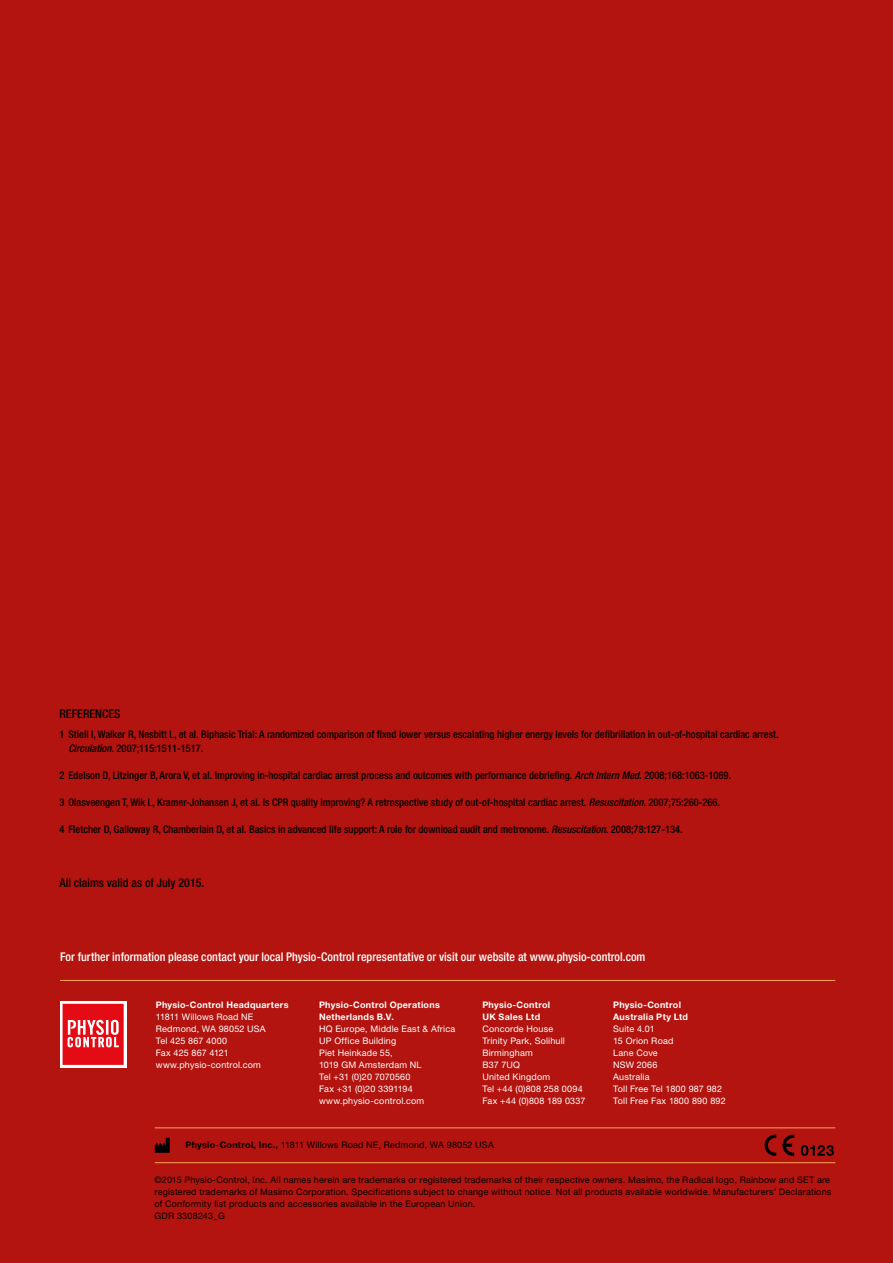
<style>
.page{position:relative;width:893px;height:1263px;background:#b4140f}
.page>*{position:absolute;margin:0;border:0;box-sizing:border-box;transform-origin:0 0}
.t1{font:500 condensed 12px "Helvetica Neue LT Std";color:#fff}
.t2{font:500 condensed 12px "Helvetica Neue LT Std";color:#000}
.t3{font:500 condensed 10.5px/13.5px "Helvetica Neue LT Std";color:#000}
.t4{font:9px/12px "Helvetica Neue LTW1 G";letter-spacing:.02em;color:#fff}
.t5{font:9px/12px "Helvetica Neue LT Std";letter-spacing:.02em;color:#000}
.t6{font:700 9px/12px "Helvetica Neue LTW1 G";letter-spacing:.03em;color:#fff}
.t7{font:9px "Helvetica Neue LTW1 G";letter-spacing:.02em;color:#000}
.t8{font:9px "Helvetica Neue LT Std";letter-spacing:.015em;color:#fff}
.s1{font-style:italic}
.s2{font-weight:700}
</style>
<div class="page">
<svg style="left:60px;top:1001px;width:66px;height:66px"></svg>
<svg style="left:63px;top:1004px;width:61px;height:61px;background:#e9373e"></svg>
<hr style="left:60px;top:980px;width:775px;height:1px;background:#f8a557">
<hr style="left:155px;top:1162px;width:680px;height:1px;background:#f8a557">
<hr style="left:155px;top:1127px;width:680px;height:1px;background:#f8a557">
<svg style="left:155px;top:1138px;width:15px;height:15px"></svg>
<svg style="left:782px;top:1135px;width:12px;height:21px"></svg>
<svg style="left:765px;top:1134px;width:11px;height:22px"></svg>
<svg style="left:801px;top:1145px;width:33px;height:11px"></svg>
<p class="t2" style="left:59px;top:706px;width:62px">REFERENCES</p>
<p class="t3" style="left:68px;top:727px;width:712px;text-indent:-9px">1 Stiell I, Walker R, Nesbitt L, et al. Biphasic Trial: A randomized comparison of fixed lower versus escalating higher energy levels for defibrillation in out-of-hospital cardiac arrest.<br><span class="s1">Circulation</span>. 2007;115:1511-1517.</p>
<p class="t3" style="left:59px;top:768px;width:673px">2 Edelson D, Litzinger B, Arora V, et al. Improving in-hospital cardiac arrest process and outcomes with performance debriefing. <span class="s1">Arch Intern Med</span>. 2008;168:1063-1069.</p>
<p class="t3" style="left:59px;top:795px;width:662px">3 Olasveengen T, Wik L, Kramer-Johansen J, et al. Is CPR quality improving? A retrospective study of out-of-hospital cardiac arrest. <span class="s1">Resuscitation.</span> 2007;75:260-266.</p>
<p class="t3" style="left:59px;top:822px;width:625px">4 Fletcher D, Galloway R, Chamberlain D, et al. Basics in advanced life support: A role for download audit and metronome. <span class="s1">Resuscitation</span>. 2008;78:127-134.</p>
<p class="t2" style="left:59px;top:875px;width:147px">All claims valid as of July 2015.</p>
<p class="t1" style="left:60px;top:949px;width:587px">For further information please contact your local Physio-Control representative or visit our website at www.physio-control.com</p>
<p class="t6" style="left:156px;top:998px;width:134px">Physio-Control Headquarters</p>
<p class="t8" style="left:156px;top:1011px;width:99px">11811 Willows Road NE</p>
<p class="t4" style="left:156px;top:1022px;width:111px">Redmond, WA 98052 USA<br>Tel 425 867 4000<br>Fax 425 867 4121 www.physio-control.com</p>
<p class="t6" style="left:319px;top:998px;width:122px">Physio-Control Operations<br>Netherlands B.V.</p>
<p class="t4" style="left:319px;top:1022px;width:138px">HQ Europe, Middle East &amp; Africa<br>UP Office Building<br>Piet Heinkade 55,<br>1019 GM Amsterdam NL<br>Tel +31 (0)20 7070560<br>Fax +31 (0)20 3391194 www.physio-control.com</p>
<p class="t6" style="left:482px;top:998px;width:69px">Physio-Control<br>UK Sales Ltd</p>
<p class="t4" style="left:482px;top:1022px;width:105px">Concorde House<br>Trinity Park, Solihull<br>Birmingham<br>B37 7UQ<br>United Kingdom<br>Tel +44 (0)808 258 0094<br>Fax +44 (0)808 189 0337</p>
<p class="t7" style="left:185px;top:1139px;width:310px"><span class="s2">Physio-Control, Inc.,</span> 11811 Willows Road NE, Redmond, WA 98052 USA</p>
<p class="t6" style="left:613px;top:998px;width:76px">Physio-Control<br>Australia Pty Ltd</p>
<p class="t4" style="left:613px;top:1022px;width:114px">Suite 4.01<br>15 Orion Road<br>Lane Cove<br>NSW 2066<br>Australia<br>Toll Free Tel 1800 987 982<br>Toll Free Fax 1800 890 892</p>
<p class="t5" style="left:154px;top:1174px;width:678px">©2015 Physio-Control, Inc. All names herein are trademarks or registered trademarks of their respective owners. Masimo, the Radical logo, Rainbow and SET are registered trademarks of Masimo Corporation. Specifications subject to change without notice. Not all products available worldwide. Manufacturers’ Declarations of Conformity list products and accessories available in the European Union.<br>GDR 3308243_G</p>
</div>
